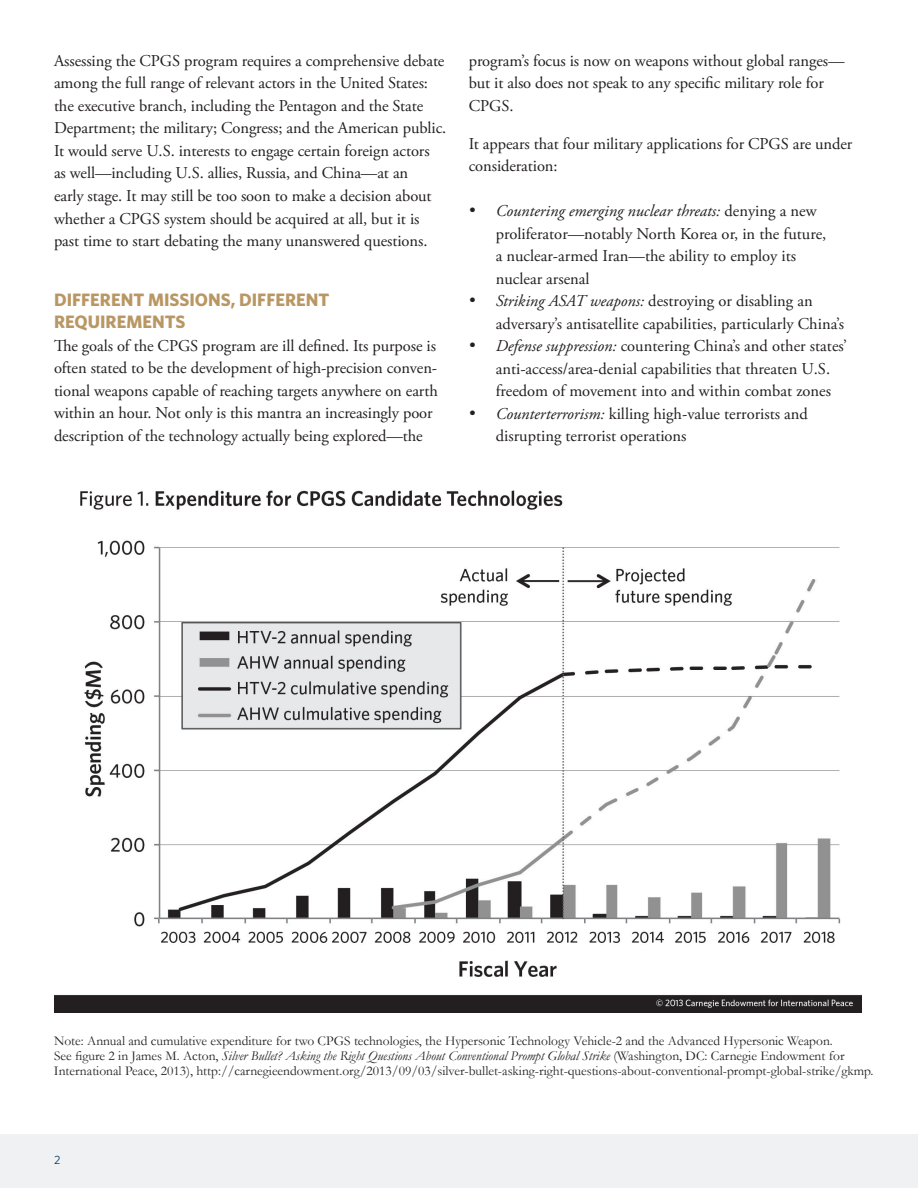
<style>
.page{position:relative;width:918px;height:1188px;background:#fff}
.page>*{position:absolute;margin:0;border:0;box-sizing:border-box;transform-origin:0 0}
.t1{font:700 18px/22.5px "Whitney";color:#b99764}
.t2{font:16.5px/22.5px "Adobe Garamond Pro";letter-spacing:-.005em;color:#231f20}
.t3{font:13.5px/15px "Garamond";color:#231f20}
.t4{font:12px "Whitney";color:#003a62}
.s1{font-style:italic}
</style>
<div class="page">
<div style="left:0;top:1134px;width:918px;height:54px;background:#f0f1f2"></div>
<img style="left:54px;top:490px;width:808px;height:522px">
<p class="t2" style="left:54px;top:50px;width:394px">Assessing the CPGS program requires a comprehensive debate among the full range of relevant actors in the United States: the executive branch, including the Pentagon and the State Department; the military; Congress; and the American public.<br>It would serve U.S. interests to engage certain foreign actors<br>as well—including U.S. allies, Russia, and China—at an<br>early stage. It may still be too soon to make a decision about whether a CPGS system should be acquired at all, but it is past time to start debating the many unanswered questions.</p>
<p class="t1" style="left:54px;top:288px;width:277px">DIFFERENT MISSIONS, DIFFERENT<br>REQUIREMENTS</p>
<p class="t2" style="left:54px;top:335px;width:385px">The goals of the CPGS program are ill defined. Its purpose is often stated to be the development of high-precision conven&shy;tional weapons capable of reaching targets anywhere on earth within an hour. Not only is this mantra an increasingly poor description of the technology actually being explored—the</p>
<p class="t2" style="left:469px;top:50px;width:377px">program’s focus is now on weapons without global ranges— but it also does not speak to any specific military role for<br>CPGS.</p>
<p class="t2" style="left:469px;top:133px;width:385px">It appears that four military applications for CPGS are under consideration:</p>
<p class="t2" style="left:496px;top:200px;width:332px;text-indent:-27px">• <span class="s1">Countering emerging nuclear threats:</span> denying a new proliferator—notably North Korea or, in the future, a nuclear-armed Iran—the ability to employ its nuclear arsenal</p>
<p class="t2" style="left:496px;top:290px;width:350px;text-indent:-27px">• <span class="s1">Striking ASAT weapons:</span> destroying or disabling an adversary’s antisatellite capabilities, particularly China’s</p>
<p class="t2" style="left:496px;top:335px;width:353px;text-indent:-27px">• <span class="s1">Defense suppression:</span> countering China’s and other states’ anti-access/area-denial capabilities that threaten U.S. freedom of movement into and within combat zones</p>
<p class="t2" style="left:496px;top:403px;width:314px;text-indent:-27px">• <span class="s1">Counterterrorism:</span> killing high-value terrorists and disrupting terrorist operations</p>
<p class="t3" style="left:54px;top:1034px;width:821px">Note: Annual and cumulative expenditure for two CPGS technologies, the Hypersonic Technology Vehicle-2 and the Advanced Hypersonic Weapon.<br>See figure 2 in James M. Acton, <span class="s1">Silver Bullet? Asking the Right Questions About Conventional Prompt Global Strike</span> (Washington, DC: Carnegie Endowment for<br>International Peace, 2013), http://carnegieendowment.org/2013/09/03/silver-bullet-asking-right-questions-about-conventional-prompt-global-strike/gkmp.</p>
<p class="t4" style="left:54px;top:1152px;width:8px">2</p>
</div>
